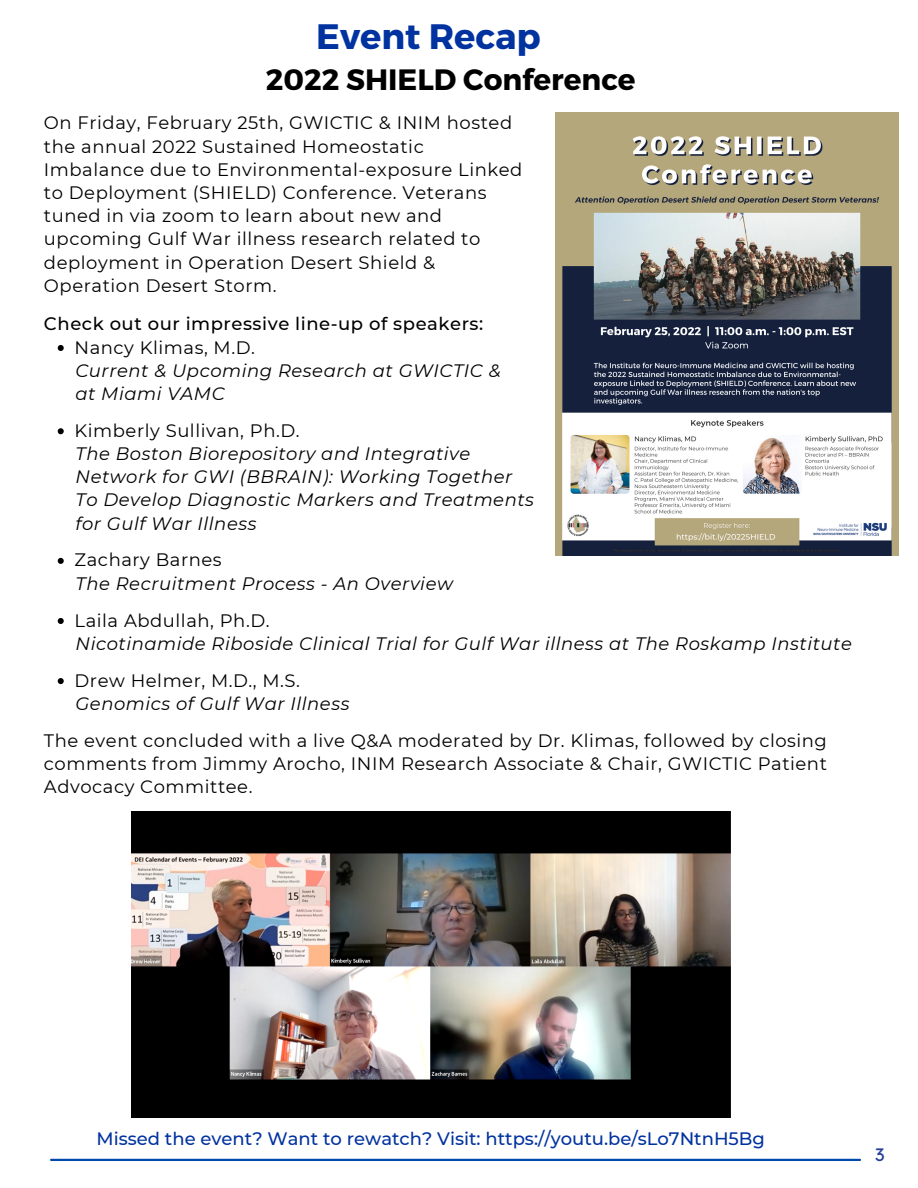
<style>
.page{position:relative;width:918px;height:1188px;background:#fff}
.page>*{position:absolute;margin:0;border:0;box-sizing:border-box;transform-origin:0 0}
.t1{font:700 35.25px "Montserrat";color:#0032a0}
.t2{font:700 29.4px "Montserrat";color:#000}
.t3{font:18px/23.2px "Montserrat";letter-spacing:.03em;color:#000;text-align:justify}
.t4{font:italic 18px "Montserrat";letter-spacing:.03em;color:#000}
.t5{font:500 18px "Montserrat";color:#0032a0}
.t6{font:500 18px "Montserrat";letter-spacing:.03em;color:#000}
.t7{font:18px "Lexend Deca";color:#274099}
</style>
<div class="page">
<hr style="left:51px;top:1159px;width:809px;height:2px;background:#004aad">
<img style="left:132px;top:811px;width:598px;height:306px">
<svg style="left:58px;top:345px;width:6px;height:6px"></svg>
<svg style="left:58px;top:428px;width:6px;height:6px"></svg>
<svg style="left:58px;top:558px;width:6px;height:6px"></svg>
<svg style="left:58px;top:618px;width:6px;height:6px"></svg>
<svg style="left:58px;top:678px;width:6px;height:6px"></svg>
<img style="left:556px;top:113px;width:343px;height:443px">
<p class="t1" style="left:316px;top:13px;width:226px">Event Recap</p>
<p class="t2" style="left:266px;top:60px;width:371px">2022 SHIELD Conference</p>
<p class="t3" style="left:44px;top:111px;width:470px">On Friday, February 25th, GWICTIC &amp; INIM hosted</p>
<p class="t3" style="left:44px;top:135px;width:381px">the annual 2022 Sustained Homeostatic</p>
<p class="t3" style="left:44px;top:158px;width:480px">Imbalance due to Environmental-exposure Linked</p>
<p class="t3" style="left:44px;top:181px;width:444px">to Deployment (SHIELD) Conference. Veterans</p>
<p class="t3" style="left:44px;top:204px;width:400px">tuned in via zoom to learn about new and</p>
<p class="t3" style="left:44px;top:227px;width:438px">upcoming Gulf War illness research related to</p>
<p class="t3" style="left:44px;top:250px;width:393px">deployment in Operation Desert Shield &amp;</p>
<p class="t3" style="left:44px;top:274px;width:234px">Operation Desert Storm.</p>
<p class="t6" style="left:44px;top:312px;width:441px">Check out our impressive line-up of speakers:</p>
<p class="t4" style="left:76px;top:359px;width:427px">Current &amp; Upcoming Research at GWICTIC &amp;</p>
<p class="t4" style="left:76px;top:382px;width:151px">at Miami VAMC</p>
<p class="t3" style="left:75px;top:335px;width:182px">Nancy Klimas, M.D.</p>
<p class="t3" style="left:75px;top:419px;width:227px">Kimberly Sullivan, Ph.D.</p>
<p class="t4" style="left:76px;top:443px;width:396px">The Boston Biorepository and Integrative</p>
<p class="t4" style="left:76px;top:466px;width:438px">Network for GWI (BBRAIN): Working Together</p>
<p class="t4" style="left:76px;top:489px;width:460px">To Develop Diagnostic Markers and Treatments</p>
<p class="t4" style="left:76px;top:512px;width:183px">for Gulf War Illness</p>
<p class="t3" style="left:75px;top:548px;width:149px">Zachary Barnes</p>
<p class="t4" style="left:76px;top:572px;width:379px">The Recruitment Process - An Overview</p>
<p class="t3" style="left:75px;top:608px;width:196px">Laila Abdullah, Ph.D.</p>
<p class="t4" style="left:76px;top:632px;width:778px">Nicotinamide Riboside Clinical Trial for Gulf War illness at The Roskamp Institute</p>
<p class="t3" style="left:75px;top:669px;width:227px">Drew Helmer, M.D., M.S.</p>
<p class="t4" style="left:76px;top:692px;width:275px">Genomics of Gulf War Illness</p>
<p class="t3" style="left:44px;top:729px;width:785px">The event concluded with a live Q&amp;A moderated by Dr. Klimas, followed by closing comments from Jimmy Arocho, INIM Research Associate &amp; Chair, GWICTIC Patient Advocacy Committee.</p>
<p class="t5" style="left:97px;top:1128px;width:670px">Missed the event? Want to rewatch? Visit: https://youtu.be/sLo7NtnH5Bg</p>
<p class="t7" style="left:875px;top:1143px;width:11px">3</p>
</div>
